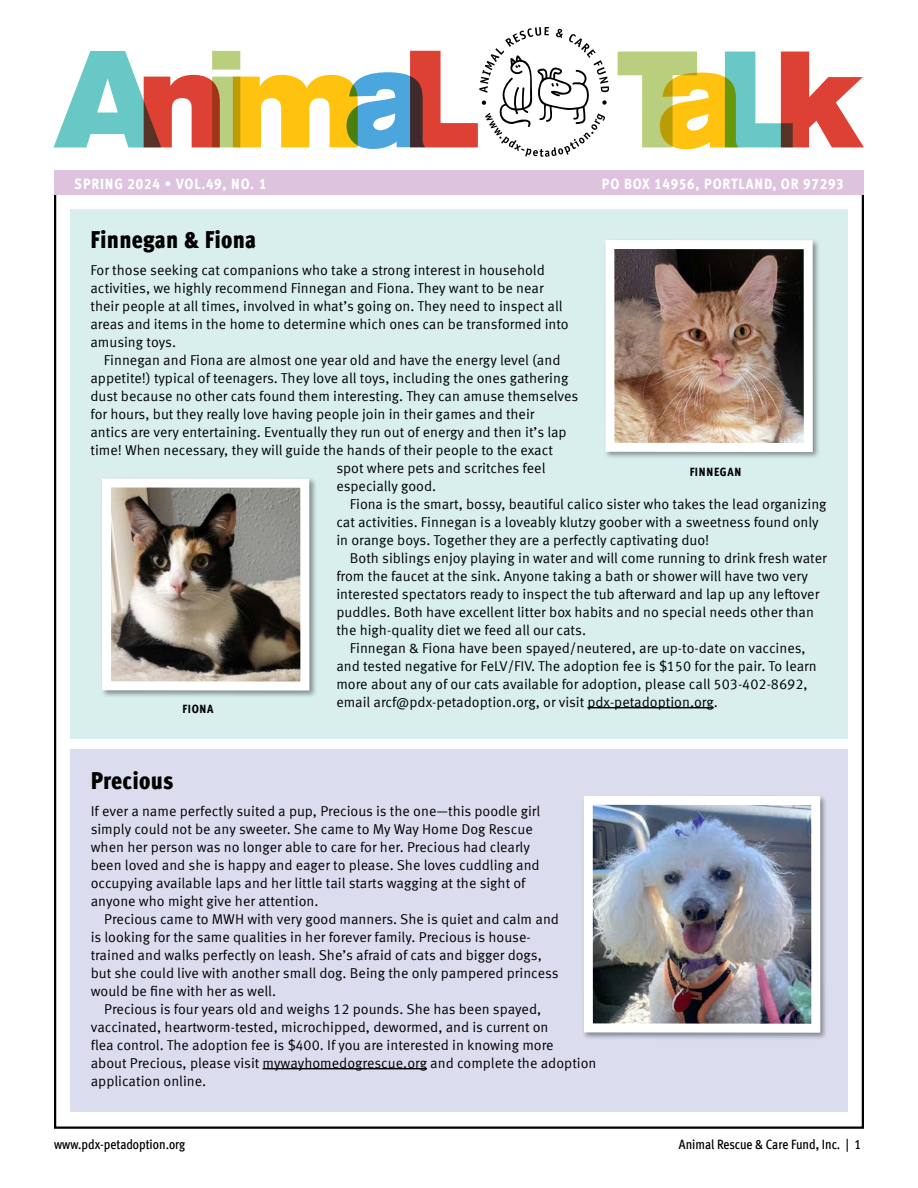
<style>
.page{position:relative;width:918px;height:1188px;background:#fff}
.page>*{position:absolute;margin:0;border:0;box-sizing:border-box;transform-origin:0 0}
.t1{font:900 condensed 24px "Meta Pro";letter-spacing:.01em;color:#000}
.t2{font:800 condensed 15px "Meta Pro";letter-spacing:.05em;color:#fff}
.t3{font:14.25px/18px "Meta Pro";color:#000}
.t4{font:500 condensed 13.5px "Meta Pro";color:#000}
.t5{font:800 condensed 12px "Meta Pro";letter-spacing:.06em;color:#000}
</style>
<div class="page">
<svg style="left:618px;top:52px;width:246px;height:97px"></svg>
<svg style="left:53px;top:27px;width:556px;height:130px"></svg>
<div style="left:54px;top:171px;width:810px;height:24px;background:#ddc3de"></div>
<div style="left:70px;top:750px;width:778px;height:362px;background:#dbddef"></div>
<div style="left:70px;top:209px;width:778px;height:530px;background:#d8efed"></div>
<hr style="left:587px;top:707px;width:127px;height:1px;background:#000">
<hr style="left:263px;top:1068px;width:164px;height:1px;background:#000">
<div style="left:604px;top:238px;width:216px;height:221px;background:#000;opacity:.4"></div>
<img style="left:615px;top:250px;width:188px;height:192px">
<div style="left:605px;top:240px;width:208px;height:212px;border:9px solid #fff"></div>
<div style="left:100px;top:477px;width:217px;height:221px;background:#000;opacity:.4"></div>
<img style="left:112px;top:489px;width:187px;height:192px">
<div style="left:102px;top:479px;width:207px;height:212px;border:9px solid #fff"></div>
<div style="left:582px;top:794px;width:246px;height:246px;background:#000;opacity:.4"></div>
<img style="left:594px;top:806px;width:216px;height:217px">
<div style="left:584px;top:796px;width:236px;height:237px;border:9px solid #fff"></div>
<p class="t2" style="left:74px;top:172px;width:194px">SPRING 2024 • VOL.49, NO. 1</p>
<p class="t2" style="left:602px;top:172px;width:243px">PO BOX 14956, PORTLAND, OR 97293</p>
<h1 class="t1" style="left:90px;top:221px;width:167px">Finnegan &amp; Fiona</h1>
<p class="t3" style="left:90px;top:260px;width:480px">For those seeking cat companions who take a strong interest in household activities, we highly recommend Finnegan and Fiona. They want to be near their people at all times, involved in what’s going on. They need to inspect all areas and items in the home to determine which ones can be transformed into amusing toys.</p>
<p class="t3" style="left:104px;top:350px;width:458px">Finnegan and Fiona are almost one year old and have the energy level (and</p>
<p class="t3" style="left:90px;top:368px;width:479px">appetite!) typical of teenagers. They love all toys, including the ones gathering</p>
<p class="t3" style="left:90px;top:386px;width:489px">dust because no other cats found them interesting. They can amuse themselves</p>
<p class="t3" style="left:90px;top:404px;width:446px">for hours, but they really love having people join in their games and their</p>
<p class="t3" style="left:90px;top:422px;width:478px">antics are very entertaining. Eventually they run out of energy and then it’s lap</p>
<p class="t3" style="left:90px;top:440px;width:464px">time! When necessary, they will guide the hands of their people to the exact</p>
<p class="t3" style="left:336px;top:458px;width:211px">spot where pets and scritches feel</p>
<p class="t3" style="left:336px;top:476px;width:101px">especially good.</p>
<p class="t3" style="left:350px;top:494px;width:478px">Fiona is the smart, bossy, beautiful calico sister who takes the lead organizing</p>
<p class="t3" style="left:336px;top:512px;width:484px">cat activities. Finnegan is a loveably klutzy goober with a sweetness found only</p>
<p class="t3" style="left:336px;top:530px;width:375px">in orange boys. Together they are a perfectly captivating duo!</p>
<p class="t3" style="left:350px;top:548px;width:478px">Both siblings enjoy playing in water and will come running to drink fresh water</p>
<p class="t3" style="left:336px;top:566px;width:473px">from the faucet at the sink. Anyone taking a bath or shower will have two very</p>
<p class="t3" style="left:336px;top:584px;width:484px">interested spectators ready to inspect the tub afterward and lap up any leftover</p>
<p class="t3" style="left:336px;top:602px;width:479px">puddles. Both have excellent litter box habits and no special needs other than</p>
<p class="t3" style="left:336px;top:620px;width:251px">the high-quality diet we feed all our cats.</p>
<p class="t3" style="left:350px;top:638px;width:457px">Finnegan &amp; Fiona have been spayed/neutered, are up-to-date on vaccines,</p>
<p class="t3" style="left:336px;top:656px;width:482px">and tested negative for FeLV/FIV. The adoption fee is $150 for the pair. To learn</p>
<p class="t3" style="left:336px;top:674px;width:473px">more about any of our cats available for adoption, please call 503-402-8692,</p>
<p class="t3" style="left:336px;top:692px;width:383px">email arcf@pdx-petadoption.org, or visit pdx-petadoption.org.</p>
<p class="t5" style="left:690px;top:463px;width:53px">FINNEGAN</p>
<p class="t5" style="left:183px;top:699px;width:32px">FIONA</p>
<h1 class="t1" style="left:91px;top:762px;width:84px">Precious</h1>
<p class="t3" style="left:91px;top:801px;width:451px">If ever a name perfectly suited a pup, Precious is the one—this poodle girl simply could not be any sweeter. She came to My Way Home Dog Rescue when her person was no longer able to care for her. Precious had clearly been loved and she is happy and eager to please. She loves cuddling and occupying available laps and her little tail starts wagging at the sight of anyone who might give her attention.</p>
<p class="t3" style="left:91px;top:909px;width:470px;text-indent:13px">Precious came to MWH with very good manners. She is quiet and calm and is looking for the same qualities in her forever family. Precious is house&shy;trained and walks perfectly on leash. She’s afraid of cats and bigger dogs, but she could live with another small dog. Being the only pampered princess would be fine with her as well.</p>
<p class="t3" style="left:91px;top:999px;width:507px;text-indent:13px">Precious is four years old and weighs 12 pounds. She has been spayed, vaccinated, heartworm-tested, microchipped, dewormed, and is current on<br>flea control. The adoption fee is $400. If you are interested in knowing more<br>about Precious, please visit mywayhomedogrescue.org and complete the adoption application online.</p>
<p class="t4" style="left:54px;top:1134px;width:133px">www.pdx-petadoption.org</p>
<p class="t4" style="left:679px;top:1134px;width:184px">Animal Rescue &amp; Care Fund, Inc. | 1</p>
</div>
